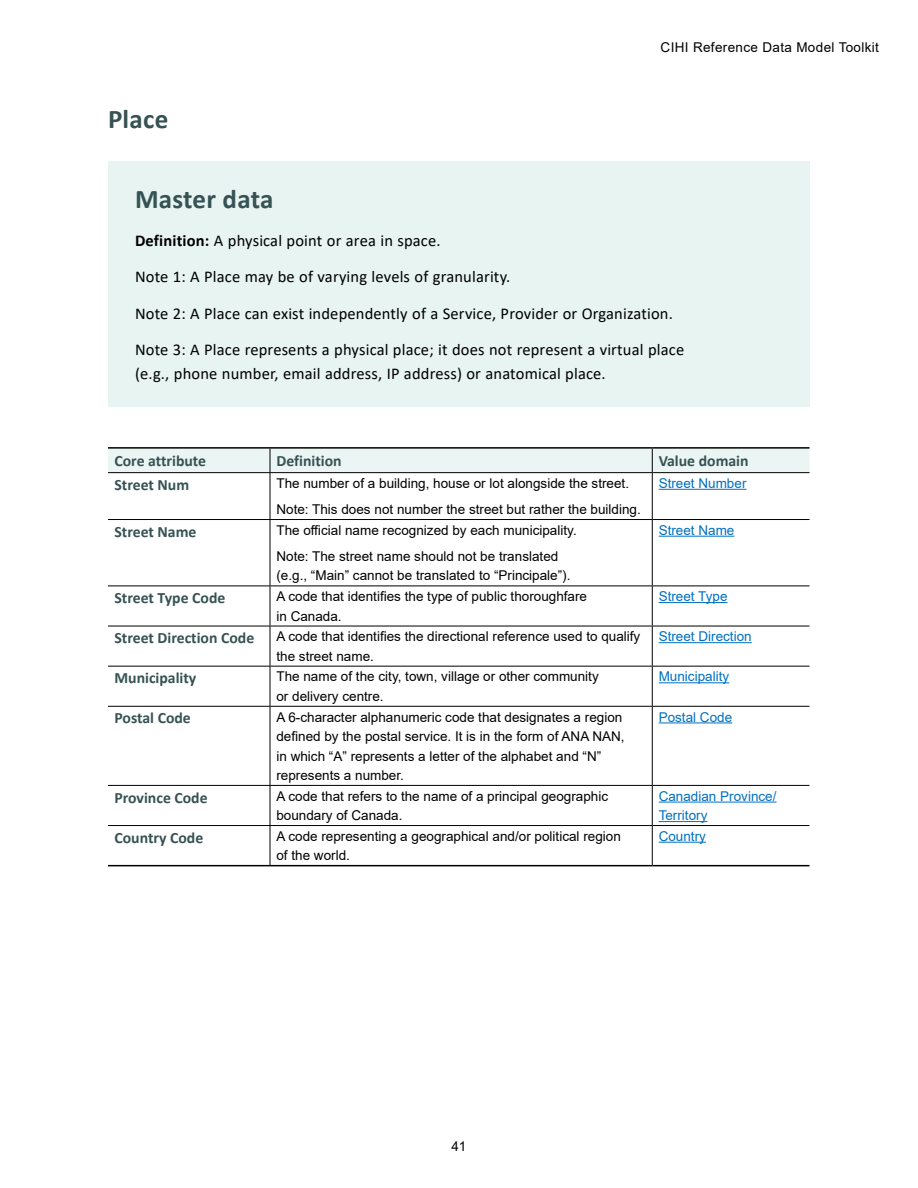
<style>
.page{position:relative;width:918px;height:1188px;background:#fff}
.page>*{position:absolute;margin:0;border:0;box-sizing:border-box;transform-origin:0 0}
.sidebar_H2{font:700 27px "Calibri";letter-spacing:.005em;color:#365254}
.H3{font:700 27px "Calibri";letter-spacing:.01em;color:#365254}
.sidebar_body{font:16.5px/24px "Calibri";letter-spacing:.01em;color:#000}
.header_side2{font:700 15.75px "Calibri";color:#365254}
.header_top1{font:700 15.75px "Calibri";color:#365254}
.body{font:13.5px/19.5px "Arial";color:#000}
.body-2{font:13.5px/19.5px "Arial";color:#0070c0}
.body-3{font:13.5px "Arial";letter-spacing:.025em;color:#000}
.s1{font-weight:700}
</style>
<div class="page">
<div style="left:108px;top:161px;width:702px;height:245px;background:#e7f4f1"></div>
<div style="left:108px;top:449px;width:702px;height:23px;background:#ebf5f3"></div>
<hr style="left:270px;top:473px;width:1px;height:46px;background:#000">
<hr style="left:652px;top:473px;width:1px;height:46px;background:#000">
<hr style="left:108px;top:519px;width:162px;height:1px;background:#000">
<hr style="left:270px;top:520px;width:1px;height:66px;background:#000">
<hr style="left:270px;top:519px;width:382px;height:1px;background:#000">
<hr style="left:652px;top:520px;width:1px;height:66px;background:#000">
<hr style="left:652px;top:519px;width:158px;height:1px;background:#000">
<hr style="left:108px;top:586px;width:162px;height:1px;background:#000">
<hr style="left:270px;top:586px;width:1px;height:40px;background:#000">
<hr style="left:270px;top:586px;width:382px;height:1px;background:#000">
<hr style="left:652px;top:586px;width:1px;height:40px;background:#000">
<hr style="left:652px;top:586px;width:158px;height:1px;background:#000">
<hr style="left:108px;top:626px;width:162px;height:1px;background:#000">
<hr style="left:270px;top:626px;width:1px;height:40px;background:#000">
<hr style="left:270px;top:626px;width:382px;height:1px;background:#000">
<hr style="left:652px;top:626px;width:1px;height:40px;background:#000">
<hr style="left:652px;top:626px;width:158px;height:1px;background:#000">
<hr style="left:108px;top:666px;width:162px;height:1px;background:#000">
<hr style="left:270px;top:667px;width:1px;height:39px;background:#000">
<hr style="left:270px;top:666px;width:382px;height:1px;background:#000">
<hr style="left:652px;top:667px;width:1px;height:39px;background:#000">
<hr style="left:652px;top:666px;width:158px;height:1px;background:#000">
<hr style="left:108px;top:706px;width:162px;height:1px;background:#000">
<hr style="left:270px;top:707px;width:1px;height:78px;background:#000">
<hr style="left:270px;top:706px;width:382px;height:1px;background:#000">
<hr style="left:652px;top:707px;width:1px;height:78px;background:#000">
<hr style="left:652px;top:706px;width:158px;height:1px;background:#000">
<hr style="left:108px;top:785px;width:162px;height:1px;background:#000">
<hr style="left:270px;top:786px;width:1px;height:39px;background:#000">
<hr style="left:270px;top:785px;width:382px;height:1px;background:#000">
<hr style="left:652px;top:786px;width:1px;height:39px;background:#000">
<hr style="left:652px;top:785px;width:158px;height:1px;background:#000">
<hr style="left:108px;top:825px;width:162px;height:1px;background:#000">
<hr style="left:108px;top:865px;width:162px;height:1px;background:#000">
<hr style="left:270px;top:826px;width:1px;height:39px;background:#000">
<hr style="left:270px;top:825px;width:382px;height:1px;background:#000">
<hr style="left:270px;top:865px;width:382px;height:1px;background:#000">
<hr style="left:652px;top:826px;width:1px;height:39px;background:#000">
<hr style="left:652px;top:825px;width:158px;height:1px;background:#000">
<hr style="left:652px;top:865px;width:158px;height:1px;background:#000">
<hr style="left:108px;top:447px;width:162px;height:2px;background:#000">
<hr style="left:270px;top:447px;width:382px;height:2px;background:#000">
<hr style="left:652px;top:447px;width:158px;height:2px;background:#000">
<hr style="left:108px;top:472px;width:162px;height:1px;background:#000">
<hr style="left:270px;top:472px;width:382px;height:1px;background:#000">
<hr style="left:652px;top:472px;width:158px;height:1px;background:#000">
<hr style="left:659px;top:489px;width:88px;height:1px;background:#0070c0">
<hr style="left:659px;top:536px;width:76px;height:1px;background:#0070c0">
<hr style="left:659px;top:602px;width:69px;height:1px;background:#0070c0">
<hr style="left:659px;top:642px;width:93px;height:1px;background:#0070c0">
<hr style="left:659px;top:682px;width:70px;height:1px;background:#0070c0">
<hr style="left:659px;top:722px;width:73px;height:1px;background:#0070c0">
<hr style="left:659px;top:802px;width:118px;height:1px;background:#0070c0">
<hr style="left:659px;top:821px;width:48px;height:1px;background:#0070c0">
<hr style="left:659px;top:842px;width:47px;height:1px;background:#0070c0">
<h4 class="H3" style="left:108px;top:100px;width:62px">Place</h4>
<p class="body-3" style="left:661px;top:38px;width:220px">CIHI Reference Data Model Toolkit</p>
<p class="sidebar_H2" style="left:135px;top:180px;width:140px">Master data</p>
<p class="sidebar_body" style="left:135px;top:228px;width:307px"><span class="s1">Definition:</span> A physical point or area in space.</p>
<p class="sidebar_body" style="left:135px;top:264px;width:377px">Note 1: A Place may be of varying levels of granularity.</p>
<p class="sidebar_body" style="left:135px;top:301px;width:539px">Note 2: A Place can exist independently of a Service, Provider or Organization.</p>
<p class="sidebar_body" style="left:135px;top:338px;width:551px">Note 3: A Place represents a physical place; it does not represent a virtual place (e.g., phone number, email address, IP address) or anatomical place.</p>
<p class="header_top1" style="left:114px;top:450px;width:93px">Core attribute</p>
<p class="header_top1" style="left:276px;top:450px;width:67px">Definition</p>
<p class="header_top1" style="left:659px;top:450px;width:91px">Value domain</p>
<p class="header_side2" style="left:114px;top:473px;width:76px">Street Num</p>
<p class="body" style="left:276px;top:473px;width:354px">The number of a building, house or lot alongside the street.</p>
<p class="body" style="left:276px;top:500px;width:366px">Note: This does not number the street but rather the building.</p>
<p class="body-2" style="left:659px;top:473px;width:89px">Street Number</p>
<p class="header_side2" style="left:114px;top:520px;width:83px">Street Name</p>
<p class="body" style="left:276px;top:520px;width:302px">The official name recognized by each municipality.</p>
<p class="body" style="left:276px;top:546px;width:296px">Note: The street name should not be translated (e.g., “Main” cannot be translated to “Principale”).</p>
<p class="body-2" style="left:659px;top:520px;width:77px">Street Name</p>
<p class="header_side2" style="left:114px;top:587px;width:112px">Street Type Code</p>
<p class="body" style="left:276px;top:587px;width:312px">A code that identifies the type of public thoroughfare in Canada.</p>
<p class="body-2" style="left:659px;top:587px;width:70px">Street Type</p>
<p class="header_side2" style="left:114px;top:627px;width:141px">Street Direction Code</p>
<p class="body" style="left:276px;top:627px;width:365px">A code that identifies the directional reference used to qualify the street name.</p>
<p class="body-2" style="left:659px;top:627px;width:95px">Street Direction</p>
<p class="header_side2" style="left:114px;top:667px;width:83px">Municipality</p>
<p class="body" style="left:276px;top:667px;width:324px">The name of the city, town, village or other community or delivery centre.</p>
<p class="body-2" style="left:659px;top:667px;width:72px">Municipality</p>
<p class="header_side2" style="left:114px;top:707px;width:78px">Postal Code</p>
<p class="body" style="left:276px;top:707px;width:350px">A 6-character alphanumeric code that designates a region defined by the postal service. It is in the form of ANA NAN, in which “A” represents a letter of the alphabet and “N” represents a number.</p>
<p class="body-2" style="left:659px;top:707px;width:75px">Postal Code</p>
<p class="header_side2" style="left:114px;top:786px;width:95px">Province Code</p>
<p class="body" style="left:276px;top:786px;width:333px">A code that refers to the name of a principal geographic boundary of Canada.</p>
<p class="body-2" style="left:659px;top:786px;width:119px">Canadian Province/<br>Territory</p>
<p class="header_side2" style="left:114px;top:826px;width:90px">Country Code</p>
<p class="body" style="left:276px;top:826px;width:346px">A code representing a geographical and/or political region of the world.</p>
<p class="body-2" style="left:659px;top:826px;width:49px">Country</p>
<p class="body" style="left:451px;top:1137px;width:17px">41</p>
</div>
